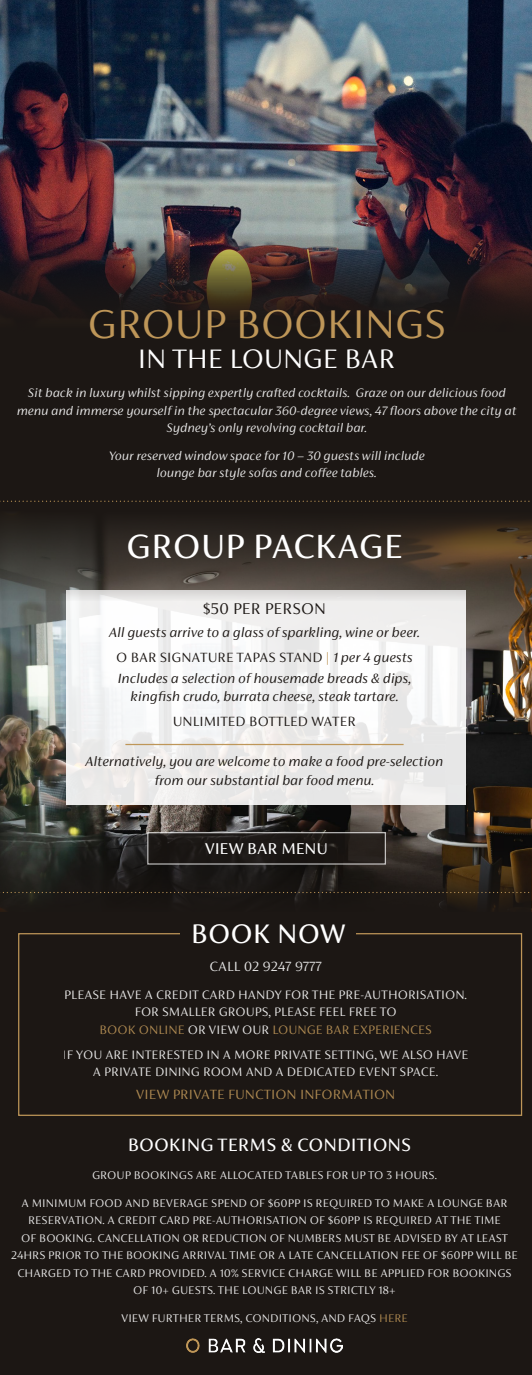
<style>
.page{position:relative;width:532px;height:1375px;background:#fff}
.page>*{position:absolute;margin:0;border:0;box-sizing:border-box;transform-origin:0 0}
.t1{font:300 45px "FS Siena";color:#be9658}
.t2{font:37.5px "FS Siena";letter-spacing:.01em;color:#fff}
.t3{font:300 30px "FS Siena";color:#fff}
.t4{font:30px "FS Siena";letter-spacing:.01em;color:#fff}
.t5{font:20px "FS Siena";letter-spacing:.01em;color:#fff}
.t6{font:300 17.5px "FS Siena";letter-spacing:.01em;color:#1c1714}
.t7{font:17.5px "FS Siena";color:#fff}
.t8{font:italic 300 15px/25.1px "FS Siena";color:#1c1714;text-align:center}
.t9{font:300 15px "FS Siena";letter-spacing:.01em;color:#be9658}
.t10{font:300 15px "FS Siena";letter-spacing:.01em;color:#1c1714}
.t11{font:300 15px "FS Siena";color:#fff}
.t12{font:italic 300 13.75px/17.5px "FS Siena";color:#fff;text-align:center}
.t13{font:300 13.75px/17.5px "FS Siena";letter-spacing:.01em;color:#fff;text-align:center}
.t14{font:300 12.5px/17.5px "FS Siena";letter-spacing:.01em;color:#fff;text-align:center}
.s1{font-style:normal}
.s2{font-style:normal;color:#be9658}
.s3{color:#be9658}
</style>
<div class="page">
<img style="left:0;top:0;width:531px;height:233px">
<svg style="left:0;top:233px;width:531px;height:277px;background:#231c1a"></svg>
<div style="left:0;top:912px;width:531px;height:463px;background:#1c1714"></div>
<img style="left:0;top:601px;width:531px;height:311px">
<svg style="left:0;top:844px;width:530px;height:68px;background:#221d18"></svg>
<div style="left:147px;top:832px;width:238px;height:33px;background:#1c1714"></div>
<div style="left:66px;top:590px;width:398px;height:215px;background:linear-gradient(to bottom,#f8f8f9,#ebeaea)"></div>
<svg style="left:0;top:510px;width:531px;height:91px;background:#4b433c"></svg>
<hr style="left:125px;top:744px;width:278px;height:1px;background:#be9658">
<div style="left:18px;top:933px;width:503px;height:183px;border:1px solid #be9658"></div>
<div style="left:180px;top:917px;width:176px;height:32px;background:#1c1714"></div>
<svg style="left:0;top:892px;width:532px;height:1px"></svg>
<img style="left:187px;top:1339px;width:155px;height:13px">
<svg style="left:0;top:501px;width:532px;height:1px"></svg>
<h1 class="t1" style="left:87px;top:300px;width:359px">GROUP BOOKINGS</h1>
<h3 class="t3" style="left:138px;top:342px;width:259px">IN THE LOUNGE BAR</h3>
<p class="t12" style="left:17px;top:384px;width:501px">Sit back in luxury whilst sipping expertly crafted cocktails. Graze on our delicious food menu and immerse yourself in the spectacular 360-degree views, 47 floors above the city at<br>Sydney’s only revolving cocktail bar.</p>
<p class="t12" style="left:108px;top:447px;width:317px">Your reserved window space for 10 – 30 guests will include lounge bar style sofas and coffee tables.</p>
<h2 class="t2" style="left:126px;top:526px;width:278px">GROUP PACKAGE</h2>
<h3 class="t6" style="left:202px;top:599px;width:125px">$50 PER PERSON</h3>
<p class="t8" style="left:109px;top:619px;width:312px">All guests arrive to a glass of sparkling, wine or beer.<br><span class="s1">O BAR SIGNATURE TAPAS STAND</span> <span class="s2">|</span> 1 per 4 guests</p>
<p class="t8" style="left:117px;top:670px;width:295px;line-height:17.5px">Includes a selection of housemade breads &amp; dips, kingfish crudo, burrata cheese, steak tartare.</p>
<p class="t10" style="left:173px;top:713px;width:184px">UNLIMITED BOTTLED WATER</p>
<p class="t8" style="left:85px;top:752px;width:359px;line-height:18.9px">Alternatively, you are welcome to make a food pre-selection from our substantial bar food menu.</p>
<h3 class="t7" style="left:204px;top:839px;width:124px">VIEW BAR MENU</h3>
<h3 class="t4" style="left:191px;top:918px;width:156px">BOOK NOW</h3>
<p class="t11" style="left:209px;top:959px;width:114px">CALL 02 9247 9777</p>
<p class="t13" style="left:64px;top:985px;width:404px">PLEASE HAVE A CREDIT CARD HANDY FOR THE PRE-AUTHORISATION.<br>FOR SMALLER GROUPS, PLEASE FEEL FREE TO<br><span class="s3">BOOK ONLINE</span> OR VIEW OUR <span class="s3">LOUNGE BAR EXPERIENCES</span></p>
<p class="t13" style="left:63px;top:1047px;width:407px;line-height:16.5px">IF YOU ARE INTERESTED IN A MORE PRIVATE SETTING, WE ALSO HAVE<br>A PRIVATE DINING ROOM AND A DEDICATED EVENT SPACE.</p>
<p class="t9" style="left:136px;top:1086px;width:260px">VIEW PRIVATE FUNCTION INFORMATION</p>
<h3 class="t5" style="left:128px;top:1134px;width:285px">BOOKING TERMS &amp; CONDITIONS</h3>
<p class="t14" style="left:22px;top:1162px;width:487px;line-height:27.4px">GROUP BOOKINGS ARE ALLOCATED TABLES FOR UP TO 3 HOURS.<br>A MINIMUM FOOD AND BEVERAGE SPEND OF $60PP IS REQUIRED TO MAKE A LOUNGE BAR</p>
<p class="t14" style="left:11px;top:1212px;width:507px">RESERVATION. A CREDIT CARD PRE-AUTHORISATION OF $60PP IS REQUIRED AT THE TIME<br>OF BOOKING. CANCELLATION OR REDUCTION OF NUMBERS MUST BE ADVISED BY AT LEAST 24HRS PRIOR TO THE BOOKING ARRIVAL TIME OR A LATE CANCELLATION FEE OF $60PP WILL BE CHARGED TO THE CARD PROVIDED. A 10% SERVICE CHARGE WILL BE APPLIED FOR BOOKINGS OF 10+ GUESTS. THE LOUNGE BAR IS STRICTLY 18+</p>
<p class="t14" style="left:121px;top:1309px;width:288px">VIEW FURTHER TERMS, CONDITIONS, AND FAQS <span class="s3">HERE</span></p>
</div>
